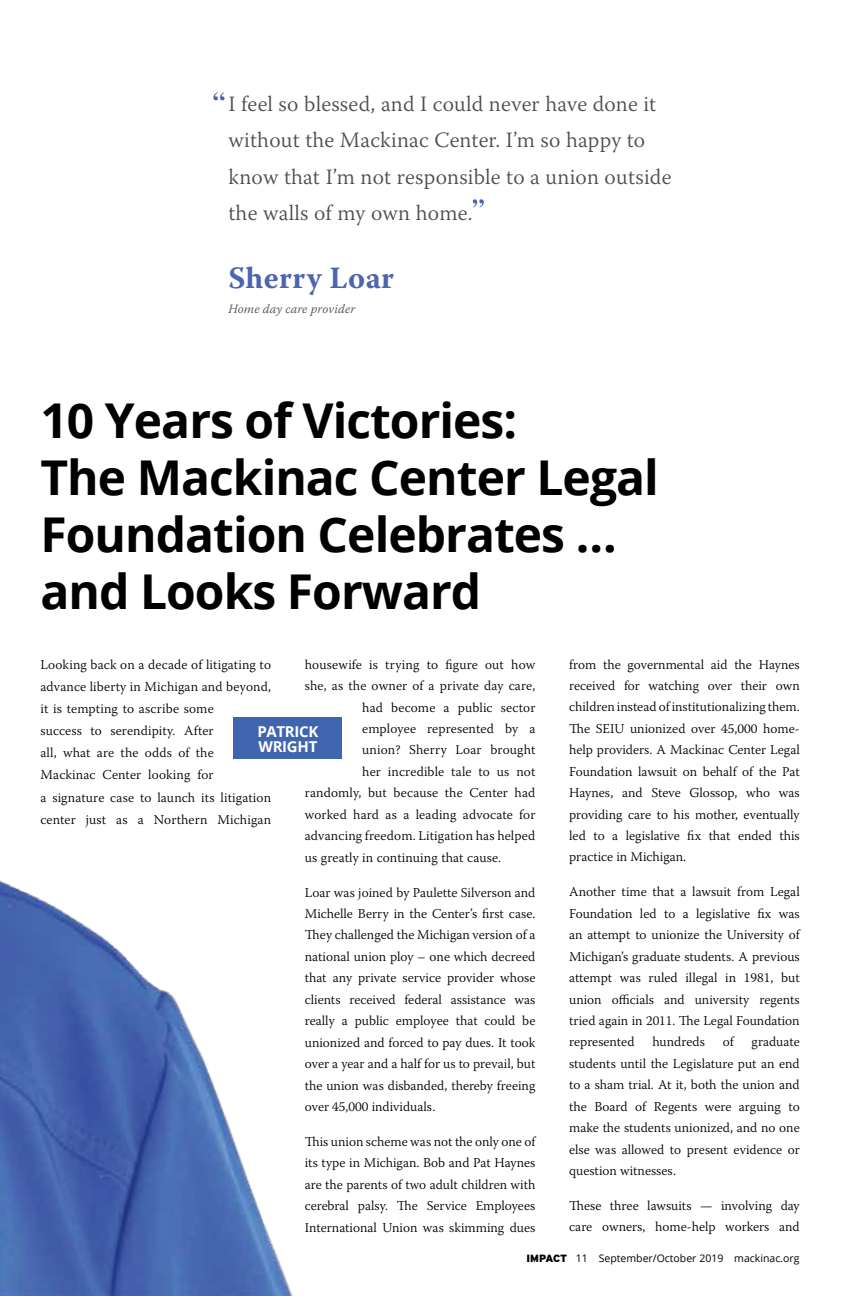
<style>
.page{position:relative;width:864px;height:1296px;background:#fff}
.page>*{position:absolute;margin:0;border:0;box-sizing:border-box;transform-origin:0 0}
.t1{font:700 48px/57px "Open Sans";letter-spacing:-.02em;color:#000}
.t2{font:700 30.9px "Warnock Pro";letter-spacing:.015em;color:#4d64af}
.t3{font:300 21.75px/36.3px "Warnock Pro";letter-spacing:.01em;color:#4d4d4f}
.t4{font:700 15px/15px "Open Sans";letter-spacing:-.02em;color:#fff}
.t5{font:300 13.5px/21.5px "Warnock Pro";letter-spacing:.01em;color:#000;text-align:justify}
.t6{font:italic 300 12.75px "Warnock Pro";letter-spacing:.01em;color:#4d4d4f}
.t7{font:10.5px "Open Sans";color:#000}
.s1{font-family:"Interstate";font-weight:900}
</style>
<div class="page">
<svg style="left:473px;top:199px;width:11px;height:9px"></svg>
<img style="left:1px;top:92px;width:341px;height:1204px">
<img style="left:0;top:0;width:1px;height:1296px">
<h3 class="t3" style="left:229px;top:85px;width:444px">I feel so blessed, and I could never have done it without the Mackinac Center. I’m so happy to know that I’m not responsible to a union outside the walls of my own home.</h3>
<h2 class="t2" style="left:229px;top:259px;width:167px">Sherry Loar</h2>
<p class="t6" style="left:229px;top:301px;width:128px">Home day care provider</p>
<h1 class="t1" style="left:40px;top:391px;width:620px">10 Years of Victories:<br>The Mackinac Center Legal<br>Foundation Celebrates … and Looks Forward</h1>
<p class="t5" style="left:40px;top:653px;width:232px;line-height:22.2px;text-align:left">Looking back on a decade of litigating to advance liberty in Michigan and beyond, it is tempting to ascribe some<br>success to serendipity. After<br>all, what are the odds of the Mackinac Center looking for<br>a signature case to launch its litigation center just as a Northern Michigan</p>
<p class="t5" style="left:305px;top:653px;width:232px">housewife is trying to figure out how</p>
<p class="t5" style="left:305px;top:675px;width:232px">she, as the owner of a private day care,</p>
<p class="t5" style="left:362px;top:696px;width:175px">had become a public sector</p>
<p class="t5" style="left:362px;top:718px;width:175px">employee represented by a</p>
<p class="t5" style="left:362px;top:739px;width:175px">union? Sherry Loar brought</p>
<p class="t5" style="left:362px;top:760px;width:175px">her incredible tale to us not</p>
<p class="t5" style="left:305px;top:782px;width:232px">randomly, but because the Center had</p>
<p class="t5" style="left:305px;top:803px;width:232px">worked hard as a leading advocate for</p>
<p class="t5" style="left:305px;top:825px;width:232px">advancing freedom. Litigation has helped</p>
<p class="t5" style="left:305px;top:846px;width:198px">us greatly in continuing that cause.</p>
<p class="t5" style="left:305px;top:881px;width:232px">Loar was joined by Paulette Silverson and Michelle Berry in the Center’s first case.<br>They challenged the Michigan version of a national union ploy – one which decreed that any private service provider whose clients received federal assistance was really a public employee that could be unionized and forced to pay dues. It took over a year and a half for us to prevail, but the union was disbanded, thereby freeing over 45,000 individuals.</p>
<p class="t5" style="left:305px;top:1130px;width:232px">This union scheme was not the only one of its type in Michigan. Bob and Pat Haynes are the parents of two adult children with cerebral palsy. The Service Employees International Union was skimming dues</p>
<p class="t4" style="left:257px;top:723px;width:63px">PATRICK<br>WRIGHT</p>
<p class="t5" style="left:569px;top:653px;width:232px">from the governmental aid the Haynes received for watching over their own children instead of institutionalizing them.<br>The SEIU unionized over 45,000 home&shy;help providers. A Mackinac Center Legal Foundation lawsuit on behalf of the Pat Haynes, and Steve Glossop, who was providing care to his mother, eventually led to a legislative fix that ended this practice in Michigan.</p>
<p class="t5" style="left:569px;top:881px;width:232px">Another time that a lawsuit from Legal Foundation led to a legislative fix was an attempt to unionize the University of Michigan’s graduate students. A previous attempt was ruled illegal in 1981, but union officials and university regents tried again in 2011. The Legal Foundation represented</p>
<p class="t5" style="left:569px;top:1031px;width:232px;text-indent:182px">graduate students until the Legislature put an end to a sham trial. At it, both the union and the Board of Regents were arguing to make the students unionized, and no one else was allowed to present evidence or question witnesses.</p>
<p class="t5" style="left:569px;top:1195px;width:232px">These three lawsuits — involving day care owners, home-help workers and</p>
<p class="t5" style="left:652px;top:1031px;width:54px">hundreds</p>
<p class="t5" style="left:723px;top:1031px;width:12px">of</p>
<p class="t7" style="left:527px;top:1251px;width:275px"><span class="s1">IMPACT</span> 11 September/October 2019 mackinac.org</p>
</div>
